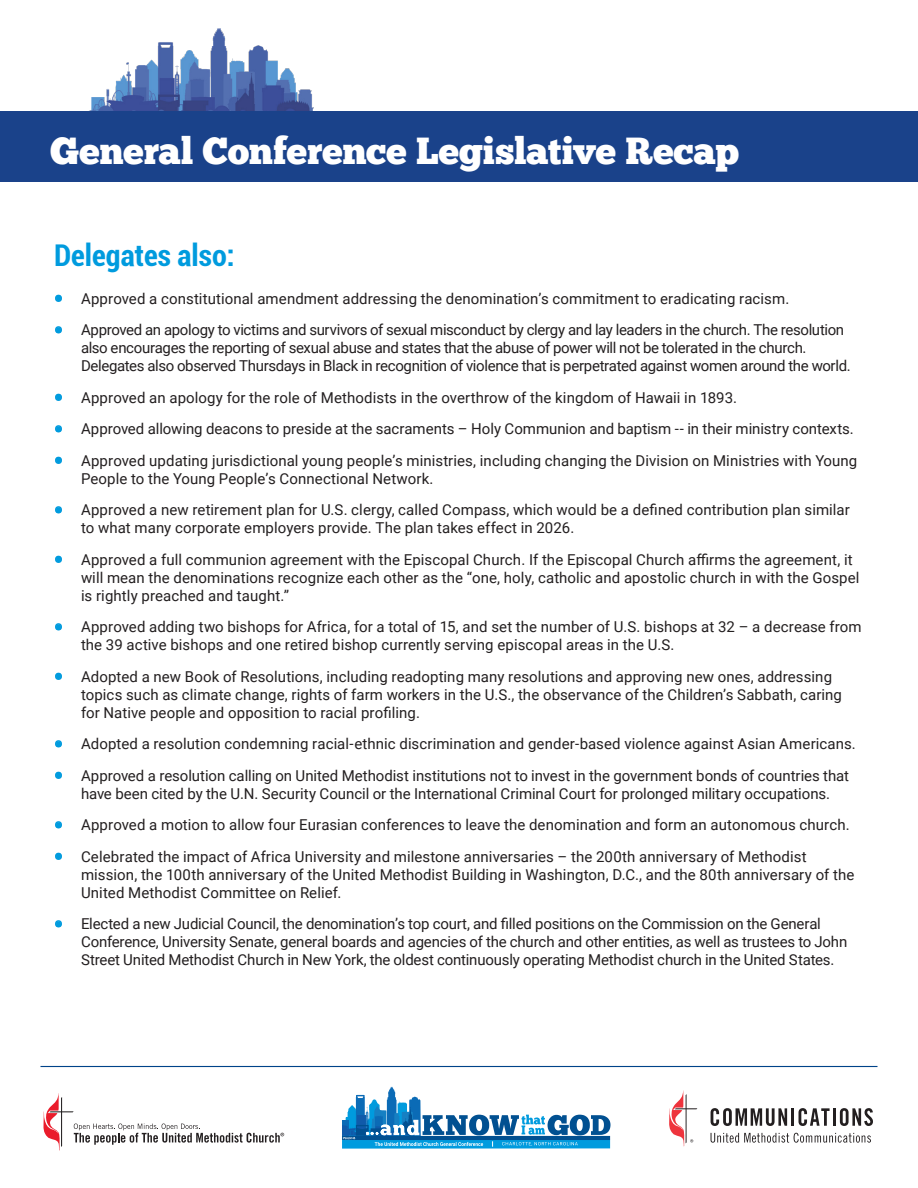
<style>
.page{position:relative;width:918px;height:1188px;background:#fff}
.page>*{position:absolute;margin:0;border:0;box-sizing:border-box;transform-origin:0 0}
.t1{font:37.5px "Chunk Five Ex";letter-spacing:-.005em;color:#fff}
.Major_Action2{font:700 condensed 30px "Roboto";color:#009bde}
.t2{font:15px/18px "Roboto";color:#231f20}
.t3{font:15px/18px "Roboto";letter-spacing:-.025em;color:#231f20}
.s1{font-size:27px;color:#009bde}
</style>
<div class="page">
<img style="left:89px;top:29px;width:225px;height:82px">
<div style="left:0;top:111px;width:918px;height:70px;background:#1a428a"></div>
<hr style="left:40px;top:1066px;width:838px;height:1px;background:#004389">
<div style="left:342px;top:1140px;width:268px;height:9px;background:#009bde"></div>
<svg style="left:342px;top:1087px;width:269px;height:60px"></svg>
<svg style="left:669px;top:1090px;width:28px;height:56px"></svg>
<svg style="left:711px;top:1108px;width:76px;height:18px"></svg>
<hr style="left:791px;top:1108px;width:3px;height:18px;background:#231f20">
<svg style="left:799px;top:1108px;width:31px;height:18px"></svg>
<hr style="left:833px;top:1108px;width:3px;height:18px;background:#231f20">
<svg style="left:840px;top:1108px;width:33px;height:18px"></svg>
<svg style="left:711px;top:1133px;width:160px;height:10px"></svg>
<svg style="left:44px;top:1093px;width:240px;height:58px"></svg>
<h1 class="t1" style="left:50px;top:123px;width:690px">General Conference Legislative Recap</h1>
<p class="Major_Action2" style="left:54px;top:234px;width:182px">Delegates also:</p>
<p class="t2" style="left:54px;top:289px;width:737px"><span class="s1">•</span> Approved a constitutional amendment addressing the denomination’s commitment to eradicating racism.</p>
<p class="t3" style="left:81px;top:320px;width:771px;text-indent:-27px"><span class="s1">•</span> Approved an apology to victims and survivors of sexual misconduct by clergy and lay leaders in the church. The resolution also encourages the reporting of sexual abuse and states that the abuse of power will not be tolerated in the church.<br>Delegates also observed Thursdays in Black in recognition of violence that is perpetrated against women around the world.</p>
<p class="t2" style="left:54px;top:388px;width:685px"><span class="s1">•</span> Approved an apology for the role of Methodists in the overthrow of the kingdom of Hawaii in 1893.</p>
<p class="t2" style="left:54px;top:419px;width:801px"><span class="s1">•</span> Approved allowing deacons to preside at the sacraments – Holy Communion and baptism -- in their ministry contexts.</p>
<p class="t2" style="left:81px;top:451px;width:778px;text-indent:-27px"><span class="s1">•</span> Approved updating jurisdictional young people’s ministries, including changing the Division on Ministries with Young<br>People to the Young People’s Connectional Network.</p>
<p class="t2" style="left:81px;top:500px;width:770px;text-indent:-27px"><span class="s1">•</span> Approved a new retirement plan for U.S. clergy, called Compass, which would be a defined contribution plan similar to what many corporate employers provide. The plan takes effect in 2026.</p>
<p class="t2" style="left:81px;top:550px;width:780px;text-indent:-27px"><span class="s1">•</span> Approved a full communion agreement with the Episcopal Church. If the Episcopal Church affirms the agreement, it will mean the denominations recognize each other as the “one, holy, catholic and apostolic church in with the Gospel is rightly preached and taught.”</p>
<p class="t2" style="left:81px;top:617px;width:782px;text-indent:-27px"><span class="s1">•</span> Approved adding two bishops for Africa, for a total of 15, and set the number of U.S. bishops at 32 – a decrease from the 39 active bishops and one retired bishop currently serving episcopal areas in the U.S.</p>
<p class="t2" style="left:81px;top:667px;width:763px;text-indent:-27px"><span class="s1">•</span> Adopted a new Book of Resolutions, including readopting many resolutions and approving new ones, addressing topics such as climate change, rights of farm workers in the U.S., the observance of the Children’s Sabbath, caring for Native people and opposition to racial profiling.</p>
<p class="t2" style="left:54px;top:734px;width:803px"><span class="s1">•</span> Adopted a resolution condemning racial-ethnic discrimination and gender-based violence against Asian Americans.</p>
<p class="t2" style="left:54px;top:766px;width:797px;text-align:center"><span class="s1">•</span> Approved a resolution calling on United Methodist institutions not to invest in the government bonds of countries that have been cited by the U.N. Security Council or the International Criminal Court for prolonged military occupations.</p>
<p class="t2" style="left:54px;top:815px;width:797px"><span class="s1">•</span> Approved a motion to allow four Eurasian conferences to leave the denomination and form an autonomous church.</p>
<p class="t2" style="left:81px;top:847px;width:775px;text-indent:-27px"><span class="s1">•</span> Celebrated the impact of Africa University and milestone anniversaries – the 200th anniversary of Methodist mission, the 100th anniversary of the United Methodist Building in Washington, D.C., and the 80th anniversary of the<br>United Methodist Committee on Relief.</p>
<p class="t2" style="left:81px;top:914px;width:768px;text-indent:-27px"><span class="s1">•</span> Elected a new Judicial Council, the denomination’s top court, and filled positions on the Commission on the General<br>Conference, University Senate, general boards and agencies of the church and other entities, as well as trustees to John<br>Street United Methodist Church in New York, the oldest continuously operating Methodist church in the United States.</p>
</div>
